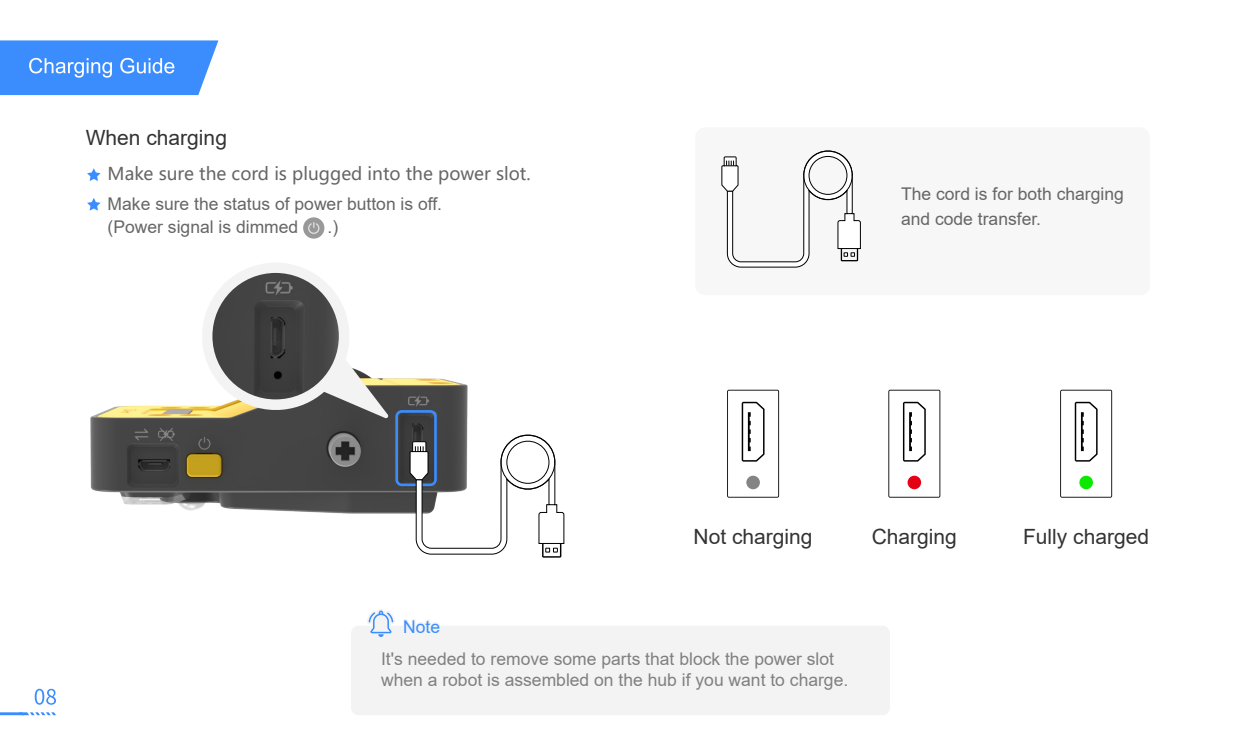
<style>
.page{position:relative;width:1241px;height:745px;background:#fff}
.page>*{position:absolute;margin:0;border:0;box-sizing:border-box;transform-origin:0 0}
.t1{font:21px "Arial";color:#333}
.t2{font:17.5px/23.8px "Arial";color:#666}
.t3{font:17.5px/21px "Arial";color:#808080}
.t4{font:17.5px "Microsoft Ya Hei";color:#666}
.t5{font:17.5px "Arial";color:#3b8dfe}
</style>
<div class="page">
<svg style="left:727px;top:389px;width:52px;height:108px"></svg>
<div style="left:746px;top:475px;width:13px;height:14px;background:#848484;border-radius:50%"></div>
<svg style="left:888px;top:389px;width:52px;height:108px"></svg>
<div style="left:907px;top:475px;width:14px;height:14px;background:#e50016;border-radius:50%"></div>
<svg style="left:1060px;top:389px;width:51px;height:108px"></svg>
<div style="left:1079px;top:475px;width:13px;height:14px;background:#0ce800;border-radius:50%"></div>
<div style="left:695px;top:127px;width:454px;height:168px;background:#f7f7f7;border-radius:10px"></div>
<img style="left:90px;top:378px;width:377px;height:135px">
<svg style="left:195px;top:263px;width:194px;height:155px"></svg>
<div style="left:395px;top:410px;width:42px;height:76px;border:3px solid #3b8dfe;border-radius:5px"></div>
<svg style="left:409px;top:434px;width:155px;height:123px"></svg>
<img style="left:212px;top:273px;width:127px;height:126px;border-radius:63px">
<svg style="left:35px;top:688px;width:21px;height:16px"></svg>
<svg style="left:0;top:712px;width:55px;height:2px"></svg>
<svg style="left:87px;top:168px;width:13px;height:13px"></svg>
<svg style="left:87px;top:198px;width:13px;height:12px"></svg>
<svg style="left:721px;top:150px;width:140px;height:118px"></svg>
<div style="left:303px;top:217px;width:21px;height:21px;background:#999;border-radius:50%"></div>
<svg style="left:308px;top:222px;width:11px;height:12px"></svg>
<div style="left:351px;top:625px;width:538px;height:89px;background:#f3f3f3;border-radius:7px"></div>
<svg style="left:367px;top:609px;width:28px;height:28px"></svg>
<svg style="left:404px;top:619px;width:35px;height:6px"></svg>
<svg style="left:0;top:40px;width:218px;height:55px;background:#4f99fe"></svg>
<p class="t1" style="left:86px;top:123px;width:143px">When charging</p>
<p class="t4" style="left:108px;top:162px;width:424px">Make sure the cord is plugged into the power slot.</p>
<p class="t2" style="left:108px;top:191px;width:336px">Make sure the status of power button is off. (Power signal is dimmed</p>
<p class="t2" style="left:327px;top:215px;width:12px">.)</p>
<p class="t5" style="left:403px;top:614px;width:38px">Note</p>
<p class="t2" style="left:900px;top:181px;width:224px;line-height:24.5px">The cord is for both charging and code transfer.</p>
<p class="t1" style="left:693px;top:521px;width:121px">Not charging</p>
<p class="t1" style="left:871px;top:521px;width:87px">Charging</p>
<p class="t1" style="left:1022px;top:521px;width:128px">Fully charged</p>
<p class="t3" style="left:381px;top:647px;width:468px">It's needed to remove some parts that block the power slot when a robot is assembled on the hub if you want to charge.</p>
</div>
